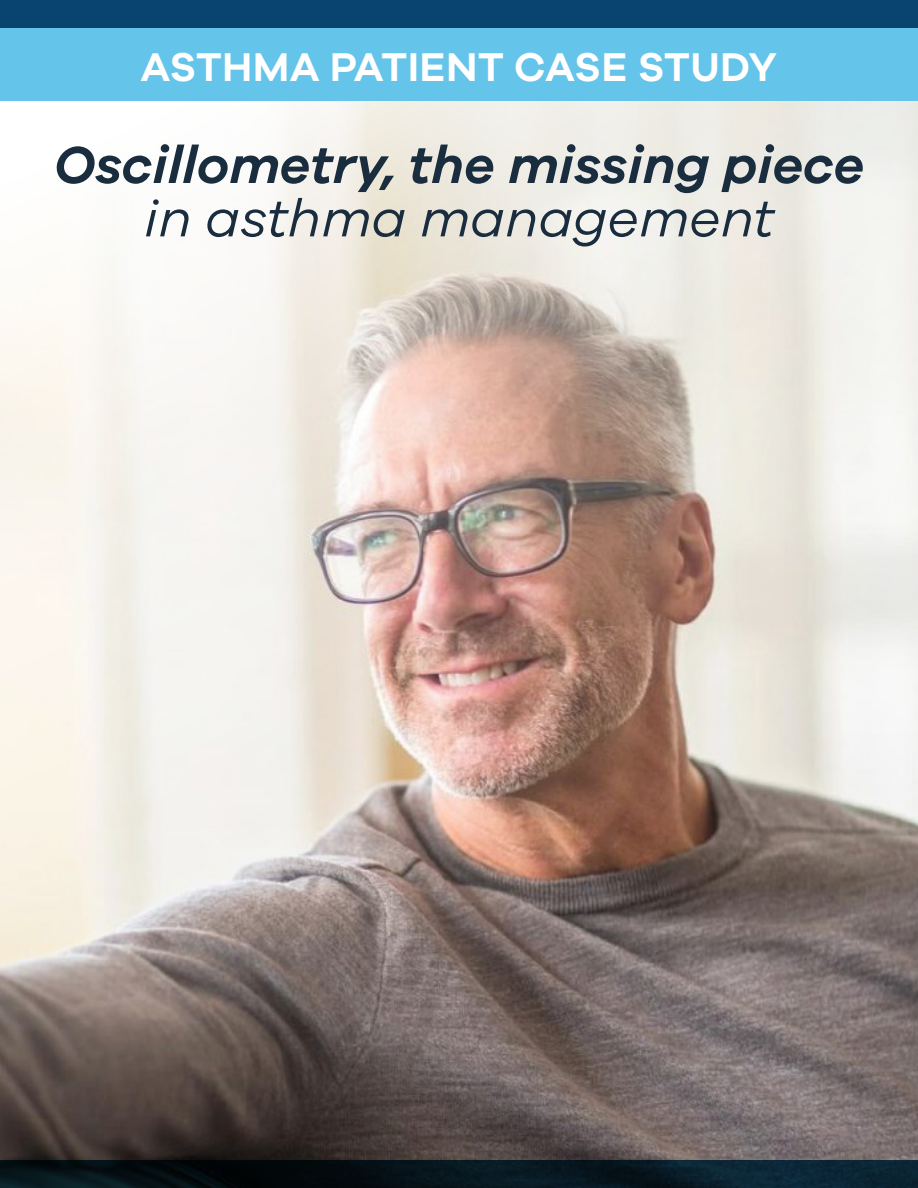
<style>
.page{position:relative;width:918px;height:1188px;background:#fff}
.page>*{position:absolute;margin:0;border:0;box-sizing:border-box;transform-origin:0 0}
.t1{font:italic 600 53.4px "Galano Grotesque";color:#192d3f}
.t2{font:italic 53.4px "Galano Grotesque";color:#192d3f}
.t3{font:600 41.4px "Galano Grotesque";letter-spacing:.01em;color:#fff}
</style>
<div class="page">
<img style="left:0;top:101px;width:918px;height:1060px">
<div style="left:0;top:0;width:918px;height:101px;background:#65c4e9"></div>
<svg style="left:0;top:1161px;width:918px;height:27px;background:#07161e"></svg>
<div style="left:0;top:0;width:918px;height:27px;background:#094471"></div>
<p class="t3" style="left:141px;top:42px;width:638px">ASTHMA PATIENT CASE STUDY</p>
<p class="t1" style="left:54px;top:133px;width:812px">Oscillometry, the missing piece</p>
<p class="t2" style="left:144px;top:186px;width:632px">in asthma management</p>
</div>
